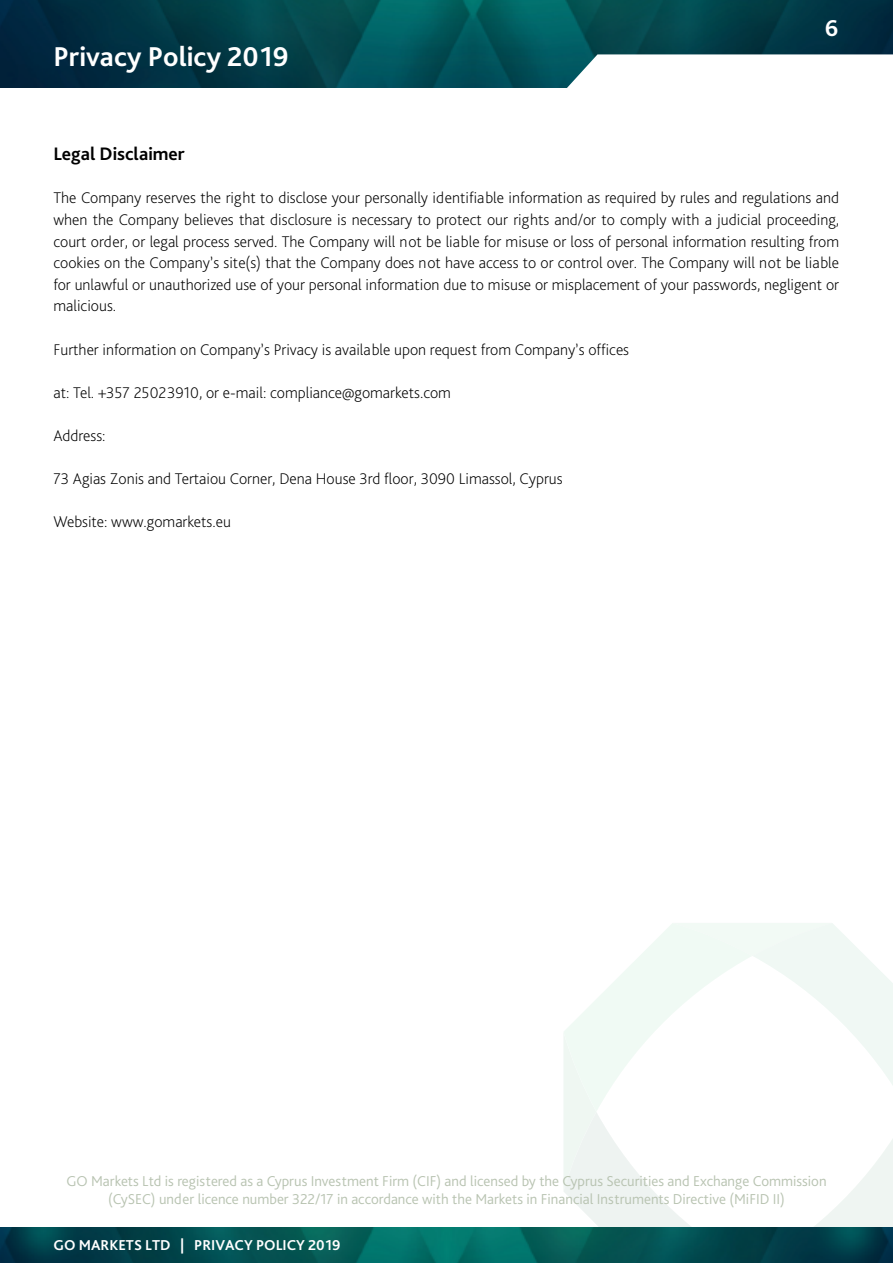
<style>
.page{position:relative;width:893px;height:1263px;background:#fff}
.page>*{position:absolute;margin:0;border:0;box-sizing:border-box;transform-origin:0 0}
.t1{font:700 28.5px "Bliss Pro";color:#fff}
.t2{font:700 24px "Bliss Pro";color:#fff}
.t3{font:700 18.9px "Bliss Pro";color:#000}
.t4{font:200 16.2px/21.6px "Bliss Pro";color:#000;text-align:justify}
.t5{font:300 15px/18px "Bliss Pro";color:#b8c3b1;text-align:center}
.t6{font:700 15px "Bliss Pro";color:#fff}
</style>
<div class="page">
<svg style="left:564px;top:923px;width:329px;height:304px"></svg>
<img style="left:0;top:1227px;width:893px;height:36px">
<img style="left:0;top:0;width:893px;height:88px">
<svg style="left:566px;top:54px;width:327px;height:34px"></svg>
<h1 class="t1" style="left:53px;top:39px;width:237px">Privacy Policy 2019</h1>
<h2 class="t2" style="left:825px;top:13px;width:15px">6</h2>
<p class="t3" style="left:53px;top:142px;width:133px">Legal Disclaimer</p>
<p class="t4" style="left:53px;top:187px;width:787px">The Company reserves the right to disclose your personally identifiable information as required by rules and regulations and when the Company believes that disclosure is necessary to protect our rights and/or to comply with a judicial proceeding, court order, or legal process served. The Company will not be liable for misuse or loss of personal information resulting from cookies on the Company’s site(s) that the Company does not have access to or control over. The Company will not be liable for unlawful or unauthorized use of your personal information due to misuse or misplacement of your passwords, negligent or malicious.</p>
<p class="t4" style="left:53px;top:338px;width:577px">Further information on Company’s Privacy is available upon request from Company’s offices</p>
<p class="t4" style="left:53px;top:381px;width:399px">at: Tel. +357 25023910, or e-mail: compliance@gomarkets.com</p>
<p class="t4" style="left:53px;top:424px;width:54px">Address:</p>
<p class="t4" style="left:53px;top:468px;width:511px">73 Agias Zonis and Tertaiou Corner, Dena House 3rd floor, 3090 Limassol, Cyprus</p>
<p class="t4" style="left:53px;top:511px;width:179px">Website: www.gomarkets.eu</p>
<p class="t5" style="left:66px;top:1172px;width:762px">GO Markets Ltd is registered as a Cyprus Investment Firm (CIF) and licensed by the Cyprus Securities and Exchange Commission (CySEC) under licence number 322/17 in accordance with the Markets in Financial Instruments Directive (MiFID II)</p>
<p class="t6" style="left:53px;top:1235px;width:289px">GO MARKETS LTD | PRIVACY POLICY 2019</p>
</div>
